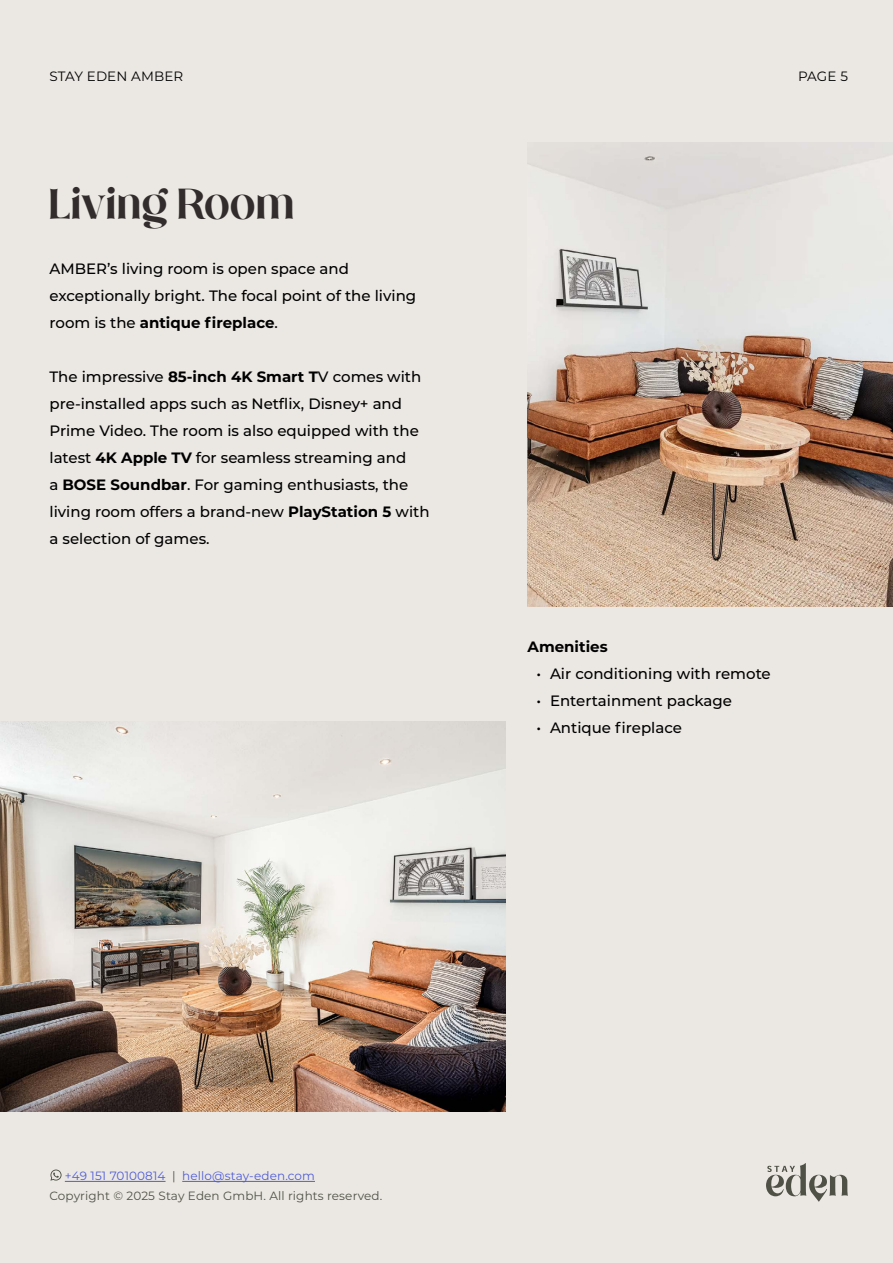
<style>
.page{position:relative;width:893px;height:1263px;background:#ebe8e3}
.page>*{position:absolute;margin:0;border:0;box-sizing:border-box;transform-origin:0 0}
.t1{font:48px "Million Dreams";color:#322c2c}
.t2{font:500 15px/27px "Montserrat";color:#000}
.t3{font:700 15px "Montserrat";color:#000}
.t4{font:13.5px "Montserrat";letter-spacing:.01em;color:#000}
.t5{font:12px "Montserrat";letter-spacing:.01em;color:#505147}
.t6{font:12px "Montserrat";letter-spacing:.01em;color:#4f5cd6}
.s1{font-weight:700}
.s2{color:#505147}
</style>
<div class="page">
<svg style="left:766px;top:1163px;width:82px;height:39px"></svg>
<hr style="left:65px;top:1181px;width:101px;height:1px;background:#4f5cd6">
<hr style="left:182px;top:1181px;width:133px;height:1px;background:#4f5cd6">
<svg style="left:50px;top:1169px;width:12px;height:12px"></svg>
<img style="left:0;top:722px;width:505px;height:390px">
<img style="left:527px;top:143px;width:366px;height:463px">
<p class="t4" style="left:50px;top:67px;width:135px">STAY EDEN AMBER</p>
<p class="t4" style="left:798px;top:67px;width:51px">PAGE 5</p>
<h1 class="t1" style="left:48px;top:175px;width:248px">Living Room</h1>
<p class="t2" style="left:50px;top:255px;width:368px">AMBER’s living room is open space and exceptionally bright. The focal point of the living room is the <span class="s1">antique fireplace</span>.</p>
<p class="t2" style="left:50px;top:363px;width:382px">The impressive <span class="s1">85-inch 4K Smart T</span>V comes with pre-installed apps such as Netflix, Disney+ and Prime Video. The room is also equipped with the latest <span class="s1">4K Apple TV</span> for seamless streaming and<br>a <span class="s1">BOSE Soundbar</span>. For gaming enthusiasts, the living room offers a brand-new <span class="s1">PlayStation 5</span> with a selection of games.</p>
<p class="t3" style="left:527px;top:636px;width:82px">Amenities</p>
<p class="t2" style="left:536px;top:660px;width:236px">• Air conditioning with remote</p>
<p class="t2" style="left:536px;top:687px;width:197px">• Entertainment package</p>
<p class="t2" style="left:536px;top:714px;width:147px">• Antique fireplace</p>
<p class="t6" style="left:65px;top:1168px;width:252px">+49 151 70100814 <span class="s2">|</span> hello@stay-eden.com</p>
<p class="t5" style="left:50px;top:1188px;width:334px">Copyright © 2025 Stay Eden GmbH. All rights reserved.</p>
</div>
